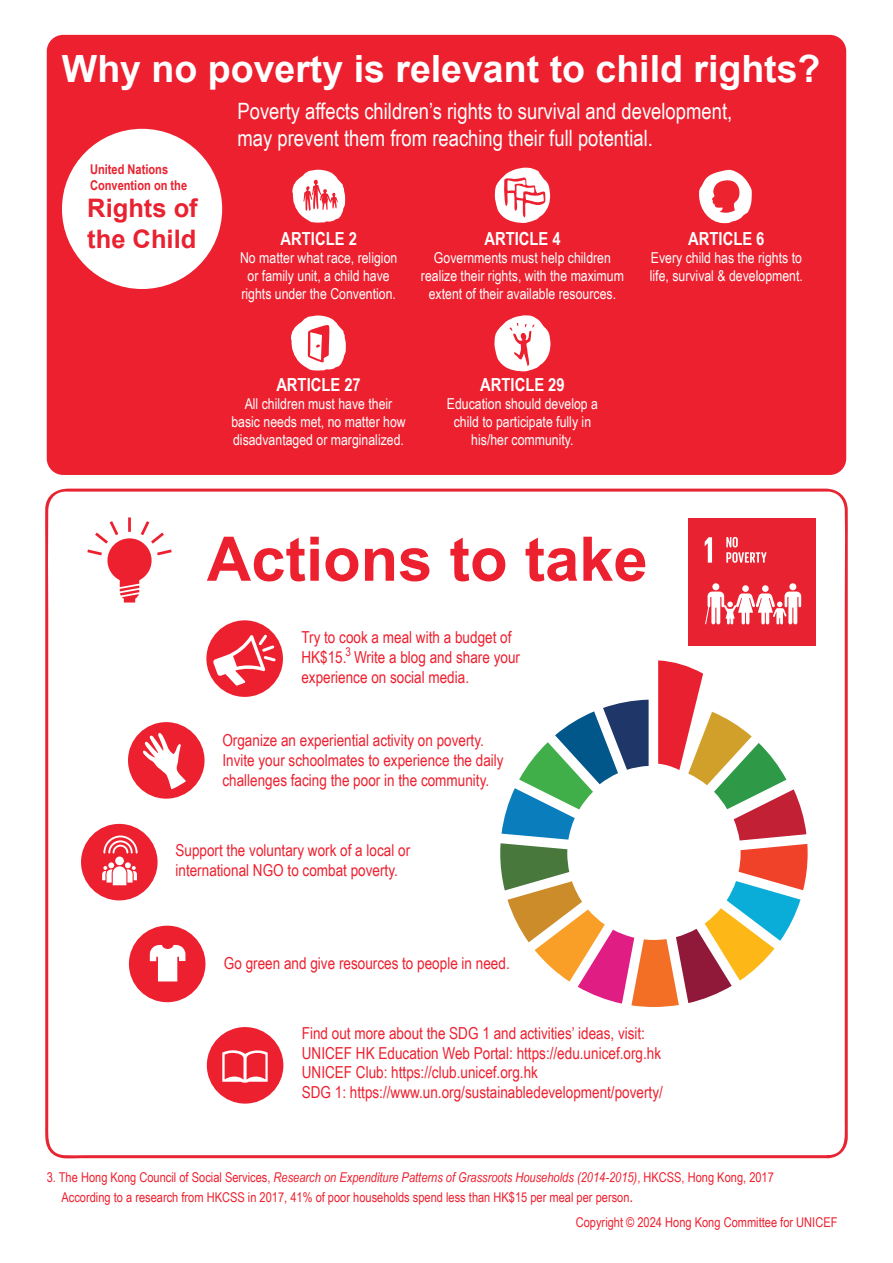
<style>
.page{position:relative;width:893px;height:1263px;background:#fff}
.page>*{position:absolute;margin:0;border:0;box-sizing:border-box;transform-origin:0 0}
.t1{font:700 61.5px "Arial";color:#ed202f}
.t2{font:700 37.5px "Arial";color:#fff}
.t3{font:700 25.5px/30.6px "Arial";color:#e82230}
.t4{font:22.5px/27px "Arial Narrow";color:#fff}
.t5{font:700 18px "Arial Narrow";color:#fff}
.t6{font:16.5px/19.8px "Arial Narrow";color:#ed202f}
.t7{font:15px/18px "Arial Narrow";color:#fff;text-align:center}
.t8{font:13.5px/19.8px "Arial Narrow";color:#ed202f}
.t9{font:700 13.5px/16.2px "Arial Narrow";color:#e82230}
.t10{font:12px "Arial Narrow";color:#ed202f}
.s1{font-style:italic}
.s2{font-size:16.5px}
</style>
<div class="page">
<div style="left:47px;top:35px;width:799px;height:440px;background:#ed202f;border-radius:16px"></div>
<div style="left:62px;top:129px;width:160px;height:160px;background:#fff;border-radius:50%"></div>
<svg style="left:699px;top:169px;width:53px;height:54px"></svg>
<svg style="left:291px;top:315px;width:55px;height:56px"></svg>
<svg style="left:292px;top:170px;width:53px;height:53px"></svg>
<svg style="left:494px;top:315px;width:57px;height:57px"></svg>
<svg style="left:495px;top:168px;width:56px;height:55px"></svg>
<svg style="left:45px;top:489px;width:803px;height:670px"></svg>
<svg style="left:87px;top:517px;width:85px;height:85px"></svg>
<svg style="left:500px;top:660px;width:308px;height:347px"></svg>
<div style="left:207px;top:1027px;width:76px;height:76px;background:#ed202f;border-radius:50%"></div>
<svg style="left:222px;top:1050px;width:46px;height:33px"></svg>
<div style="left:688px;top:518px;width:128px;height:128px;background:#e82230"></div>
<svg style="left:705px;top:537px;width:7px;height:26px"></svg>
<div style="left:789px;top:583px;width:7px;height:7px;background:#fff;border-radius:50%"></div>
<div style="left:762px;top:585px;width:7px;height:7px;background:#fff;border-radius:50%"></div>
<div style="left:742px;top:585px;width:7px;height:7px;background:#fff;border-radius:50%"></div>
<div style="left:712px;top:583px;width:7px;height:7px;background:#fff;border-radius:50%"></div>
<svg style="left:705px;top:592px;width:96px;height:32px"></svg>
<svg style="left:726px;top:537px;width:41px;height:26px"></svg>
<div style="left:206px;top:620px;width:77px;height:77px;background:#ed202f;border-radius:50%"></div>
<svg style="left:213px;top:632px;width:65px;height:54px"></svg>
<div style="left:129px;top:926px;width:76px;height:76px;background:#ed202f;border-radius:50%"></div>
<svg style="left:150px;top:945px;width:35px;height:36px"></svg>
<div style="left:128px;top:722px;width:77px;height:77px;background:#ed202f;border-radius:50%"></div>
<svg style="left:140px;top:733px;width:46px;height:71px"></svg>
<div style="left:81px;top:824px;width:77px;height:76px;background:#ed202f;border-radius:50%"></div>
<svg style="left:102px;top:835px;width:36px;height:50px"></svg>
<h2 class="t2" style="left:62px;top:42px;width:760px">Why no poverty is relevant to child rights?</h2>
<p class="t9" style="left:90px;top:161px;width:99px">United Nations<br>Convention on the</p>
<h3 class="t3" style="left:87px;top:193px;width:112px">Rights of the Child</h3>
<h3 class="t4" style="left:238px;top:97px;width:496px">Poverty affects children’s rights to survival and development, may prevent them from reaching their full potential.</h3>
<p class="t5" style="left:281px;top:225px;width:78px">ARTICLE 2</p>
<p class="t7" style="left:240px;top:248px;width:159px">No matter what race, religion or family unit, a child have rights under the Convention.</p>
<p class="t5" style="left:484px;top:225px;width:78px">ARTICLE 4</p>
<p class="t7" style="left:421px;top:248px;width:205px">Governments must help children realize their rights, with the maximum extent of their available resources.</p>
<p class="t5" style="left:688px;top:225px;width:78px">ARTICLE 6</p>
<p class="t7" style="left:650px;top:248px;width:155px;text-align:left">Every child has the rights to life, survival &amp; development.</p>
<p class="t5" style="left:276px;top:371px;width:86px">ARTICLE 27</p>
<p class="t7" style="left:231px;top:394px;width:176px">All children must have their basic needs met, no matter how disadvantaged or marginalized.</p>
<p class="t5" style="left:480px;top:371px;width:86px">ARTICLE 29</p>
<p class="t7" style="left:447px;top:394px;width:153px">Education should develop a child to participate fully in his/her community.</p>
<h1 class="t1" style="left:207px;top:516px;width:442px">Actions to take</h1>
<p class="t6" style="left:301px;top:627px;width:220px">Try to cook a meal with a budget of<br>HK$15. Write a blog and share your experience on social media.</p>
<p class="t10" style="left:346px;top:643px;width:7px">3</p>
<p class="t6" style="left:222px;top:729px;width:283px">Organize an experiential activity on poverty.<br>Invite your schoolmates to experience the daily challenges facing the poor in the community.</p>
<p class="t6" style="left:175px;top:840px;width:236px">Support the voluntary work of a local or international NGO to combat poverty.</p>
<p class="t6" style="left:224px;top:953px;width:287px">Go green and give resources to people in need.</p>
<p class="t6" style="left:302px;top:1022px;width:363px">Find out more about the SDG 1 and activities’ ideas, visit:<br>UNICEF HK Education Web Portal: https://edu.unicef.org.hk UNICEF Club: https://club.unicef.org.hk<br>SDG 1: https://www.un.org/sustainabledevelopment/poverty/</p>
<p class="t8" style="left:62px;top:1167px;width:714px;text-indent:-15px">3. The Hong Kong Council of Social Services, <span class="s1">Research on Expenditure Patterns of Grassroots Households (2014-2015)</span>, HKCSS, Hong Kong, 2017<br>According to a research from HKCSS in 2017, 41% of poor households spend less than HK$15 per meal per person<span class="s2">.</span></p>
<p class="t8" style="left:576px;top:1212px;width:263px">Copyright © 2024 Hong Kong Committee for UNICEF</p>
</div>
